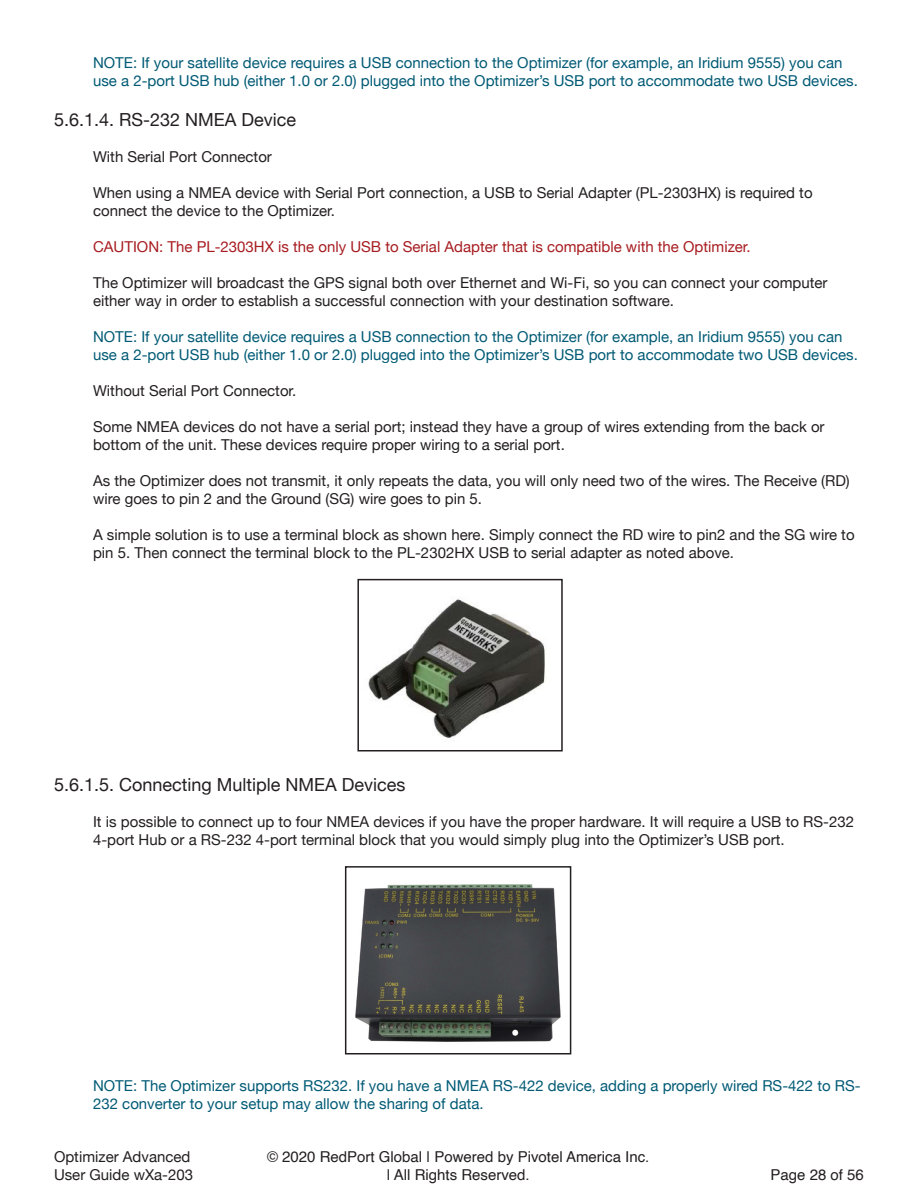
<style>
.page{position:relative;width:918px;height:1188px;background:#fff}
.page>*{position:absolute;margin:0;border:0;box-sizing:border-box;transform-origin:0 0}
.t1{font:18px "Helvetica Neue";color:#231f20}
.Paragraph_Style_2{font:15px/18px "Helvetica Neue";color:#231f20}
.Paragraph_Style_2-2{font:15px/18px "Helvetica Neue";color:#005a75}
.Paragraph_Style_2-3{font:15px "Helvetica Neue";color:#a71c20}
.t2{font:15px/18px "Helvetica";color:#231f20;text-align:center}
</style>
<div class="page">
<img style="left:368px;top:599px;width:178px;height:139px">
<div style="left:357px;top:579px;width:206px;height:173px;border:2px solid #231f20"></div>
<img style="left:355px;top:884px;width:206px;height:158px">
<div style="left:345px;top:866px;width:226px;height:188px;border:2px solid #231f20"></div>
<p class="Paragraph_Style_2-2" style="left:93px;top:55px;width:766px">NOTE: If your satellite device requires a USB connection to the Optimizer (for example, an Iridium 9555) you can use a 2-port USB hub (either 1.0 or 2.0) plugged into the Optimizer’s USB port to accommodate two USB devices.</p>
<p class="t1" style="left:54px;top:106px;width:244px">5.6.1.4. RS-232 NMEA Device</p>
<p class="Paragraph_Style_2" style="left:93px;top:148px;width:180px">With Serial Port Connector</p>
<p class="Paragraph_Style_2" style="left:93px;top:184px;width:721px">When using a NMEA device with Serial Port connection, a USB to Serial Adapter (PL-2303HX) is required to connect the device to the Optimizer.</p>
<p class="Paragraph_Style_2-3" style="left:93px;top:236px;width:659px">CAUTION: The PL-2303HX is the only USB to Serial Adapter that is compatible with the Optimizer.</p>
<p class="Paragraph_Style_2" style="left:93px;top:274px;width:736px">The Optimizer will broadcast the GPS signal both over Ethernet and Wi-Fi, so you can connect your computer either way in order to establish a successful connection with your destination software.</p>
<p class="Paragraph_Style_2-2" style="left:93px;top:328px;width:766px">NOTE: If your satellite device requires a USB connection to the Optimizer (for example, an Iridium 9555) you can use a 2-port USB hub (either 1.0 or 2.0) plugged into the Optimizer’s USB port to accommodate two USB devices.</p>
<p class="Paragraph_Style_2" style="left:93px;top:382px;width:205px">Without Serial Port Connector.</p>
<p class="Paragraph_Style_2" style="left:93px;top:418px;width:733px">Some NMEA devices do not have a serial port; instead they have a group of wires extending from the back or bottom of the unit. These devices require proper wiring to a serial port.</p>
<p class="Paragraph_Style_2" style="left:93px;top:472px;width:758px">As the Optimizer does not transmit, it only repeats the data, you will only need two of the wires. The Receive (RD) wire goes to pin 2 and the Ground (SG) wire goes to pin 5.</p>
<p class="Paragraph_Style_2" style="left:93px;top:526px;width:763px">A simple solution is to use a terminal block as shown here. Simply connect the RD wire to pin2 and the SG wire to pin 5. Then connect the terminal block to the PL-2302HX USB to serial adapter as noted above.</p>
<p class="t1" style="left:54px;top:772px;width:353px">5.6.1.5. Connecting Multiple NMEA Devices</p>
<p class="Paragraph_Style_2" style="left:93px;top:814px;width:762px">It is possible to connect up to four NMEA devices if you have the proper hardware. It will require a USB to RS-232<br>4-port Hub or a RS-232 4-port terminal block that you would simply plug into the Optimizer’s USB port.</p>
<p class="Paragraph_Style_2-2" style="left:93px;top:1077px;width:769px">NOTE: The Optimizer supports RS232. If you have a NMEA RS-422 device, adding a properly wired RS-422 to RS-<br>232 converter to your setup may allow the sharing of data.</p>
<p class="Paragraph_Style_2" style="left:54px;top:1148px;width:141px">Optimizer Advanced<br>User Guide wXa-203</p>
<p class="t2" style="left:267px;top:1148px;width:384px">© 2020 RedPort Global | Powered by Pivotel America Inc. | All Rights Reserved.</p>
<p class="t2" style="left:771px;top:1166px;width:95px">Page 28 of 56</p>
</div>
